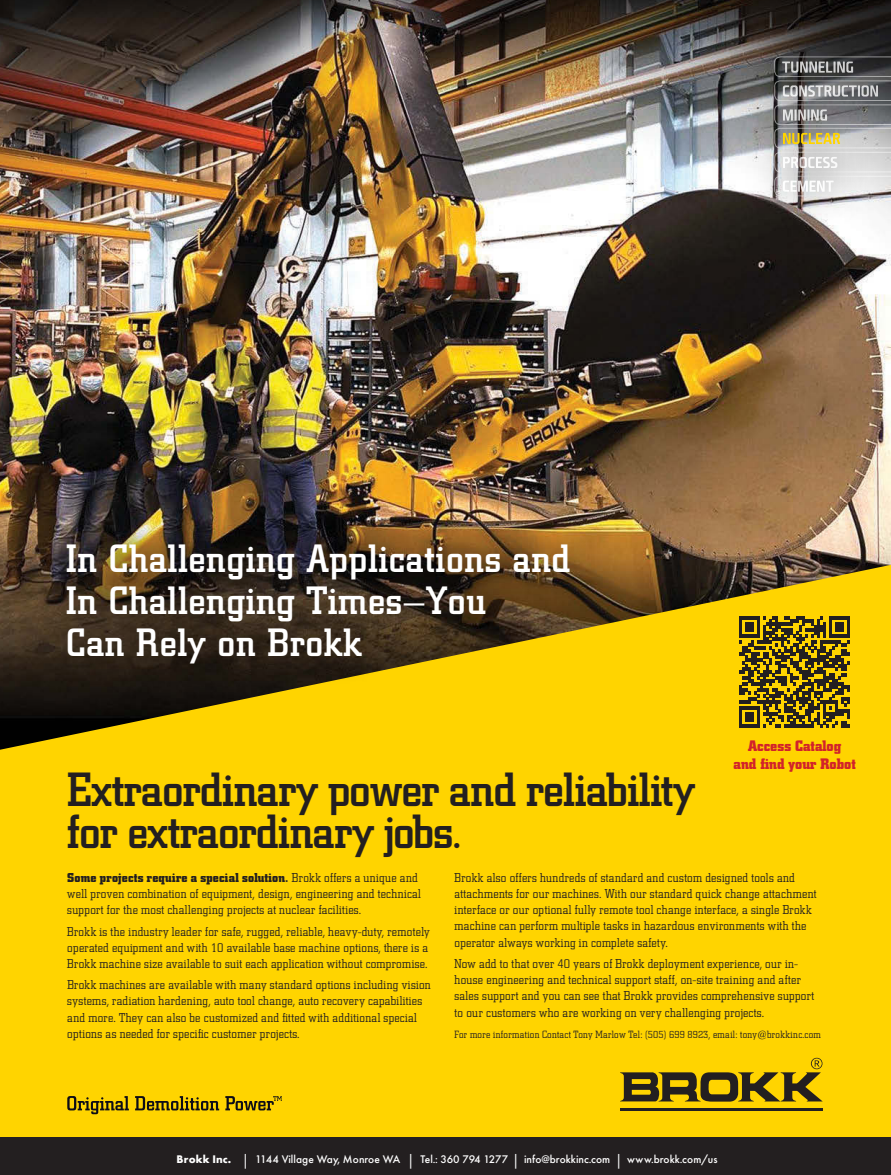
<style>
.page{position:relative;width:891px;height:1175px;background:#fff}
.page>*{position:absolute;margin:0;border:0;box-sizing:border-box;transform-origin:0 0}
.t1{font:500 47.4px/42px "City";letter-spacing:-.01em;color:#231f20}
.t2{font:500 39px/42px "City";letter-spacing:.015em;color:#fff}
.t3{font:700 15px/18px "City";color:#d2232a;text-align:center}
.t4{font:300 12.75px/16.2px "City";letter-spacing:.025em;color:#231f20}
.t5{font:500 11.4px "Futura PT";letter-spacing:.005em;color:#fff}
.t6{font:300 10.35px "City";letter-spacing:.03em;color:#231f20}
.s1{font-weight:700}
.s2{font-weight:400;font-size:14.7px}
</style>
<div class="page">
<img style="left:0;top:0;width:891px;height:565px">
<div style="left:0;top:565px;width:891px;height:572px;background:#ffd400"></div>
<div style="left:0;top:1137px;width:891px;height:37px;background:#231f20"></div>
<svg style="left:67px;top:1096px;width:62px;height:18px"></svg>
<svg style="left:135px;top:1096px;width:84px;height:14px"></svg>
<svg style="left:225px;top:1096px;width:57px;height:14px"></svg>
<hr style="left:620px;top:1108px;width:203px;height:2px;background:#231f20">
<svg style="left:620px;top:1057px;width:203px;height:44px;background:#a68b0c"></svg>
<img style="left:729px;top:9px;width:162px;height:237px">
<svg style="left:774px;top:56px;width:117px;height:140px;background:#9e9d9a"></svg>
<img style="left:26px;top:496px;width:598px;height:210px">
<svg style="left:739px;top:617px;width:111px;height:111px;background:#7d6912"></svg>
<h2 class="t2" style="left:66px;top:538px;width:506px">In Challenging Applications and<br>In Challenging Times—You<br>Can Rely on Brokk</h2>
<p class="t3" style="left:734px;top:737px;width:124px">Access Catalog<br>and find your Robot</p>
<h1 class="t1" style="left:67px;top:769px;width:629px">Extraordinary power and reliability for extraordinary jobs.</h1>
<p class="t4" style="left:67px;top:869px;width:355px"><span class="s1">Some projects require a special solution.</span> Brokk offers a unique and well proven combination of equipment, design, engineering and technical support for the most challenging projects at nuclear facilities.</p>
<p class="t4" style="left:67px;top:923px;width:364px">Brokk is the industry leader for safe, rugged, reliable, heavy-duty, remotely operated equipment and with 10 available base machine options, there is a<br>Brokk machine size available to suit each application without compromise.</p>
<p class="t4" style="left:67px;top:977px;width:365px">Brokk machines are available with many standard options including vision systems, radiation hardening, auto tool change, auto recovery capabilities and more. They can also be customized and fitted with additional special options as needed for specific customer projects.</p>
<p class="t4" style="left:455px;top:869px;width:363px">Brokk also offers hundreds of standard and custom designed tools and attachments for our machines. With our standard quick change attachment interface or our optional fully remote tool change interface, a single Brokk machine can perform multiple tasks in hazardous environments with the operator always working in complete safety.</p>
<p class="t4" style="left:455px;top:955px;width:361px">Now add to that over 40 years of Brokk deployment experience, our in&shy;house engineering and technical support staff, on-site training and after sales support and you can see that Brokk provides comprehensive support to our customers who are working on very challenging projects.</p>
<p class="t6" style="left:454px;top:1028px;width:368px">For more information Contact Tony Marlow Tel: (505) 699 8923, email: tony@brokkinc.com</p>
<p class="t5" style="left:177px;top:1152px;width:542px"><span class="s1">Brokk Inc.</span> <span class="s2">|</span> 1144 Village Way, Monroe WA <span class="s2">|</span> Tel.: 360 794 1277 <span class="s2">|</span> info@brokkinc.com <span class="s2">|</span> www.brokk.com/us</p>
</div>
